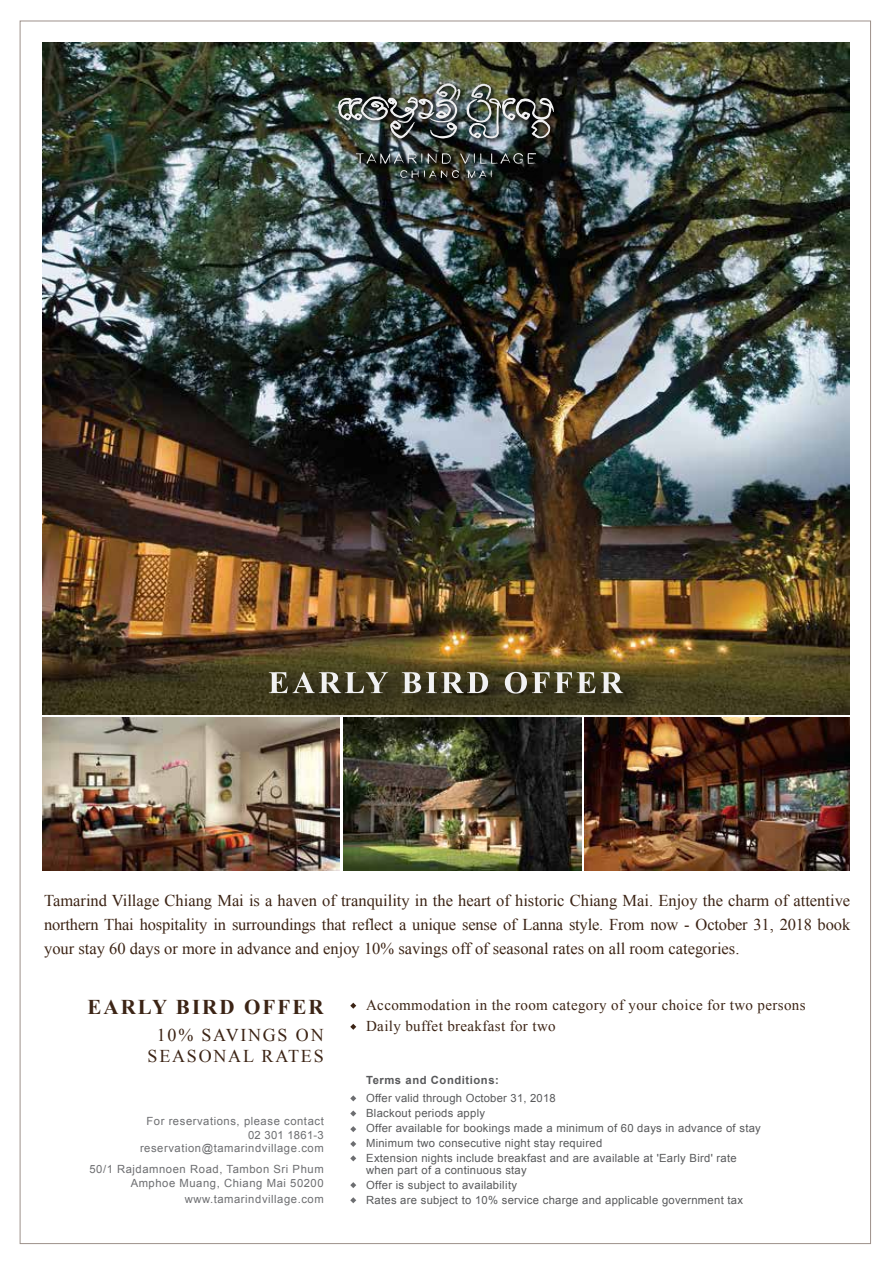
<style>
.page{position:relative;width:893px;height:1263px;background:#fff}
.page>*{position:absolute;margin:0;border:0;box-sizing:border-box;transform-origin:0 0}
.t1{font:700 21px "Times New Roman";letter-spacing:.1em;color:#3c2415}
.t2{font:18px/21px "Times New Roman";letter-spacing:.1em;color:#3c2415;text-align:center}
.t3{font:16.5px/24px "Times New Roman";color:#3c2415;text-align:justify}
.t4{font:15px/21px "Times New Roman";letter-spacing:.025em;color:#3c2415}
.t5{font:11.25px/15px "Arial";letter-spacing:.025em;color:#58595b}
.t6{font:11.25px/13.5px "Arial";letter-spacing:.05em;color:#6d6e71;text-align:right}
.t7{font:700 11.25px "Arial";letter-spacing:.05em;color:#58595b}
</style>
<div class="page">
<img style="left:42px;top:43px;width:808px;height:671px">
<img style="left:42px;top:717px;width:298px;height:153px">
<img style="left:343px;top:728px;width:238px;height:142px">
<img style="left:584px;top:717px;width:266px;height:153px">
<img style="left:335px;top:82px;width:227px;height:105px">
<svg style="left:356px;top:153px;width:95px;height:11px"></svg>
<svg style="left:460px;top:153px;width:76px;height:11px"></svg>
<svg style="left:400px;top:170px;width:59px;height:8px"></svg>
<svg style="left:468px;top:170px;width:24px;height:8px"></svg>
<img style="left:338px;top:83px;width:122px;height:56px">
<img style="left:467px;top:84px;width:87px;height:55px">
<svg style="left:350px;top:1003px;width:6px;height:6px"></svg>
<svg style="left:350px;top:1024px;width:6px;height:6px"></svg>
<svg style="left:350px;top:1095px;width:6px;height:6px"></svg>
<svg style="left:350px;top:1110px;width:6px;height:6px"></svg>
<svg style="left:350px;top:1126px;width:6px;height:6px"></svg>
<svg style="left:350px;top:1141px;width:6px;height:6px"></svg>
<svg style="left:350px;top:1155px;width:6px;height:6px"></svg>
<svg style="left:350px;top:1182px;width:6px;height:6px"></svg>
<svg style="left:350px;top:1197px;width:6px;height:6px"></svg>
<img style="left:257px;top:659px;width:400px;height:69px">
<svg style="left:269px;top:672px;width:119px;height:21px"></svg>
<svg style="left:402px;top:672px;width:86px;height:21px"></svg>
<svg style="left:505px;top:672px;width:118px;height:21px"></svg>
<p class="t3" style="left:44px;top:888px;width:808px">Tamarind Village Chiang Mai is a haven of tranquility in the heart of historic Chiang Mai. Enjoy the charm of attentive northern Thai hospitality in surroundings that reflect a unique sense of Lanna style. From now - October 31, 2018 book your stay 60 days or more in advance and enjoy 10% savings off of seasonal rates on all room categories.</p>
<h1 class="t1" style="left:87px;top:993px;width:238px">EARLY BIRD OFFER</h1>
<h2 class="t2" style="left:148px;top:1024px;width:178px">10% SAVINGS ON<br>SEASONAL RATES</h2>
<p class="t6" style="left:140px;top:1115px;width:185px">For reservations, please contact<br>02 301 1861-3 reservation@tamarindvillage.com</p>
<p class="t6" style="left:89px;top:1163px;width:236px">50/1 Rajdamnoen Road, Tambon Sri Phum<br>Amphoe Muang, Chiang Mai 50200</p>
<p class="t6" style="left:185px;top:1193px;width:141px">www.tamarindvillage.com</p>
<h3 class="t4" style="left:366px;top:994px;width:441px">Accommodation in the room category of your choice for two persons<br>Daily buffet breakfast for two</h3>
<p class="t7" style="left:366px;top:1072px;width:134px">Terms and Conditions:</p>
<p class="t5" style="left:366px;top:1090px;width:396px">Offer valid through October 31, 2018<br>Blackout periods apply<br>Offer available for bookings made a minimum of 60 days in advance of stay Minimum two consecutive night stay required<br>Extension nights include breakfast and are available at 'Early Bird' rate</p>
<p class="t5" style="left:366px;top:1162px;width:378px">when part of a continuous stay<br>Offer is subject to availability<br>Rates are subject to 10% service charge and applicable government tax</p>
</div>
